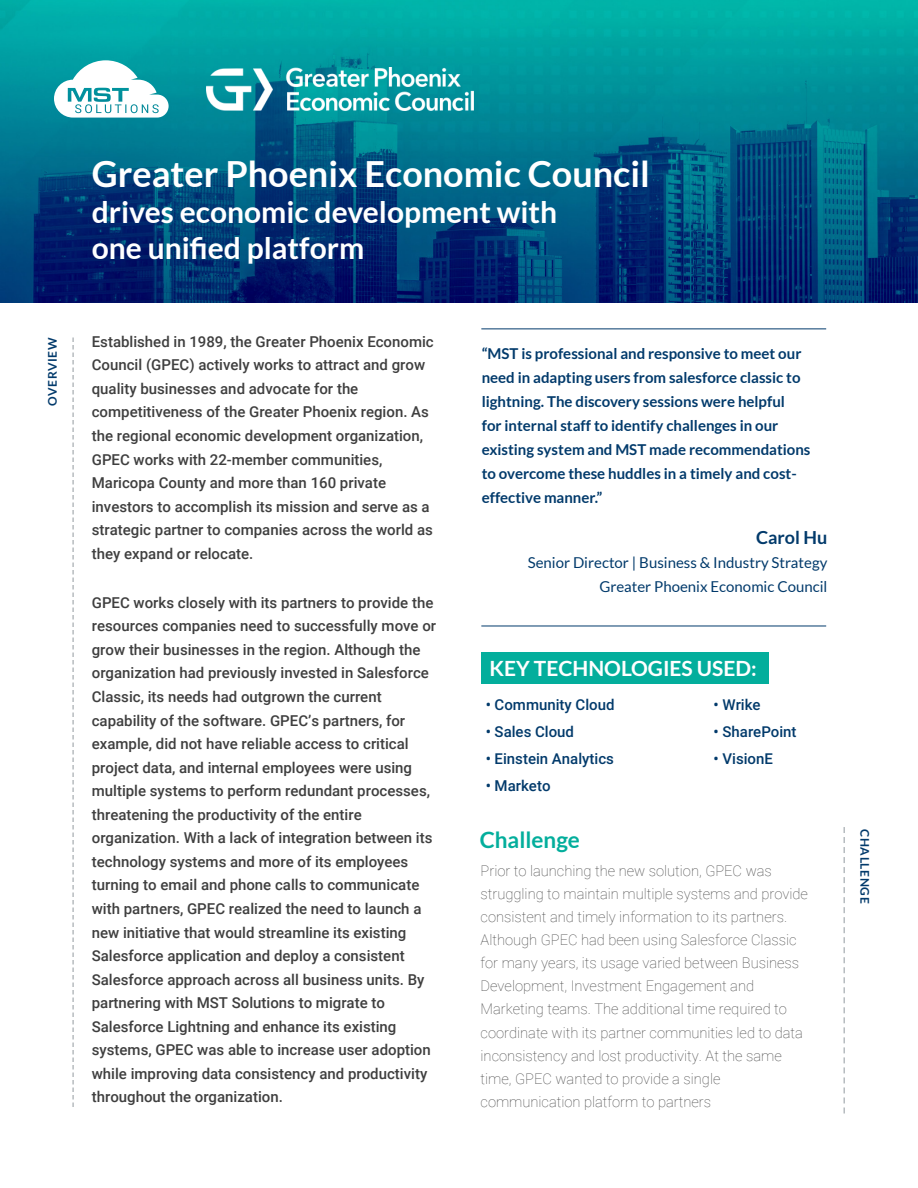
<style>
.page{position:relative;width:918px;height:1188px;background:#fff}
.page>*{position:absolute;margin:0;border:0;box-sizing:border-box;transform-origin:0 0}
.t1{font:700 36px "Lato";color:#fff}
.t2{font:700 30px "Lato";color:#fff}
.t3{font:700 22.5px "Lato";color:#03ae9c}
.t4{font:700 21px "Lato";color:#fff}
.t5{font:700 18px "Lato";color:#023a6b}
.t6{font:500 15px/23.5px "Roboto";color:#3f3f3f}
.t7{font:700 15px/24px "Lato";color:#023a6b}
.t8{font:500 15px "Roboto";color:#023a6b}
.t9{font:15px "Lato";color:#023a6b}
.t10{font:100 14.7px/23.1px "Roboto";color:#3f3f3f}
.t11{font:700 12px "Lato";letter-spacing:.05em;color:#023a6b}
</style>
<div class="page">
<img style="left:0;top:0;width:918px;height:302px">
<svg style="left:72px;top:338px;width:2px;height:769px"></svg>
<svg style="left:54px;top:60px;width:115px;height:58px"></svg>
<div style="left:481px;top:652px;width:288px;height:31px;background:#03ae9c"></div>
<hr style="left:481px;top:328px;width:345px;height:1px;background:#023a6b">
<hr style="left:481px;top:626px;width:345px;height:1px;background:#023a6b">
<svg style="left:843px;top:827px;width:2px;height:287px"></svg>
<img style="left:206px;top:68px;width:268px;height:42px">
<p class="t1" style="left:92px;top:153px;width:560px">Greater Phoenix Economic Council</p>
<p class="t2" style="left:92px;top:195px;width:467px">drives economic development with</p>
<p class="t2" style="left:92px;top:231px;width:274px">one unified platform</p>
<p class="t6" style="left:92px;top:329px;width:343px">Established in 1989, the Greater Phoenix Economic Council (GPEC) actively works to attract and grow quality businesses and advocate for the competitiveness of the Greater Phoenix region. As the regional economic development organization, GPEC works with 22-member communities, Maricopa County and more than 160 private investors to accomplish its mission and serve as a strategic partner to companies across the world as they expand or relocate.</p>
<p class="t6" style="left:92px;top:590px;width:346px">GPEC works closely with its partners to provide the resources companies need to successfully move or grow their businesses in the region. Although the organization had previously invested in Salesforce Classic, its needs had outgrown the current capability of the software. GPEC’s partners, for example, did not have reliable access to critical project data, and internal employees were using multiple systems to perform redundant processes, threatening the productivity of the entire organization. With a lack of integration between its technology systems and more of its employees turning to email and phone calls to communicate with partners, GPEC realized the need to launch a new initiative that would streamline its existing Salesforce application and deploy a consistent Salesforce approach across all business units. By partnering with MST Solutions to migrate to Salesforce Lightning and enhance its existing systems, GPEC was able to increase user adoption while improving data consistency and productivity throughout the organization.</p>
<p class="t11" style="left:45px;top:406px;width:70px;rotate:-90deg">OVERVIEW</p>
<p class="t7" style="left:482px;top:342px;width:330px">“MST is professional and responsive to meet our need in adapting users from salesforce classic to lightning. The discovery sessions were helpful<br>for internal staff to identify challenges in our existing system and MST made recommendations to overcome these huddles in a timely and cost&shy;effective manner.”</p>
<p class="t5" style="left:756px;top:528px;width:73px">Carol Hu</p>
<p class="t9" style="left:528px;top:555px;width:301px">Senior Director | Business &amp; Industry Strategy</p>
<p class="t9" style="left:599px;top:579px;width:230px">Greater Phoenix Economic Council</p>
<p class="t4" style="left:489px;top:656px;width:269px">KEY TECHNOLOGIES USED:</p>
<p class="t8" style="left:486px;top:694px;width:130px">• Community Cloud</p>
<p class="t8" style="left:486px;top:721px;width:90px">• Sales Cloud</p>
<p class="t8" style="left:486px;top:748px;width:130px">• Einstein Analytics</p>
<p class="t8" style="left:486px;top:775px;width:66px">• Marketo</p>
<p class="t8" style="left:714px;top:694px;width:49px">• Wrike</p>
<p class="t8" style="left:714px;top:721px;width:85px">• SharePoint</p>
<p class="t8" style="left:714px;top:748px;width:61px">• VisionE</p>
<p class="t3" style="left:480px;top:827px;width:102px">Challenge</p>
<p class="t10" style="left:481px;top:859px;width:329px">Prior to launching the new solution, GPEC was struggling to maintain multiple systems and provide consistent and timely information to its partners.<br>Although GPEC had been using Salesforce Classic for many years, its usage varied between Business Development, Investment Engagement and Marketing teams. The additional time required to coordinate with its partner communities led to data inconsistency and lost productivity. At the same time, GPEC wanted to provide a single communication platform to partners</p>
<p class="t11" style="left:872px;top:829px;width:76px;rotate:90deg">CHALLENGE</p>
</div>
